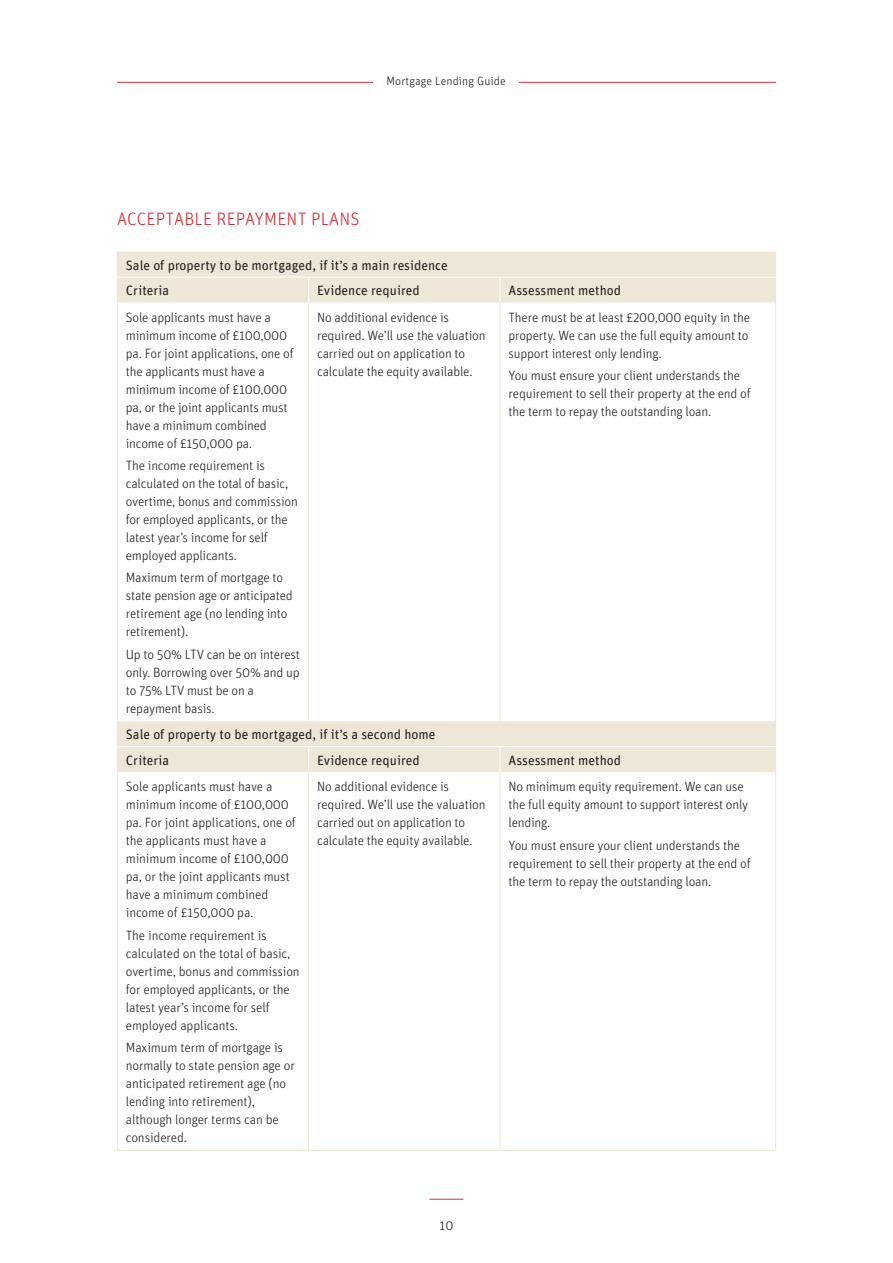
<style>
.page{position:relative;width:893px;height:1263px;background:#fff}
.page>*{position:absolute;margin:0;border:0;box-sizing:border-box;transform-origin:0 0}
.Subheading_L2{font:300 18px "Unit Rounded Pro";letter-spacing:.01em;color:#d73039}
.table_text{font:300 13.5px/18px "Unit Rounded Pro";letter-spacing:-.015em;color:#231f20}
.Body_copy{font:13.5px "Unit Rounded Pro";color:#231f20}
.t1{font:300 12px "Unit Rounded Pro";letter-spacing:.01em;color:#231f20}
</style>
<div class="page">
<hr style="left:117px;top:82px;width:659px;height:1px;background:#d73039">
<div style="left:374px;top:77px;width:145px;height:9px;background:#fff"></div>
<hr style="left:429px;top:1199px;width:34px;height:1px;background:#d73039">
<div style="left:118px;top:252px;width:657px;height:51px;background:#eee7d8"></div>
<svg style="left:118px;top:303px;width:657px;height:847px"></svg>
<svg style="left:308px;top:278px;width:1px;height:25px"></svg>
<svg style="left:500px;top:278px;width:1px;height:25px"></svg>
<svg style="left:308px;top:747px;width:1px;height:25px"></svg>
<svg style="left:500px;top:747px;width:1px;height:25px"></svg>
<hr style="left:117px;top:303px;width:1px;height:418px;background:#eee7d8">
<hr style="left:308px;top:303px;width:1px;height:418px;background:#eee7d8">
<hr style="left:500px;top:303px;width:1px;height:418px;background:#eee7d8">
<hr style="left:775px;top:303px;width:1px;height:418px;background:#eee7d8">
<hr style="left:117px;top:772px;width:1px;height:378px;background:#eee7d8">
<hr style="left:308px;top:772px;width:1px;height:378px;background:#eee7d8">
<hr style="left:500px;top:772px;width:1px;height:378px;background:#eee7d8">
<hr style="left:775px;top:772px;width:1px;height:378px;background:#eee7d8">
<hr style="left:117px;top:1150px;width:192px;height:1px;background:#eee7d8">
<hr style="left:309px;top:1150px;width:191px;height:1px;background:#eee7d8">
<hr style="left:500px;top:1150px;width:276px;height:1px;background:#eee7d8">
<svg style="left:117px;top:252px;width:1px;height:51px"></svg>
<svg style="left:775px;top:252px;width:1px;height:51px"></svg>
<svg style="left:117px;top:721px;width:1px;height:51px"></svg>
<svg style="left:775px;top:721px;width:1px;height:51px"></svg>
<hr style="left:117px;top:277px;width:192px;height:1px;background:#fff">
<hr style="left:309px;top:277px;width:191px;height:1px;background:#fff">
<hr style="left:500px;top:277px;width:276px;height:1px;background:#fff">
<hr style="left:117px;top:746px;width:192px;height:1px;background:#fff">
<hr style="left:309px;top:746px;width:191px;height:1px;background:#fff">
<hr style="left:500px;top:746px;width:276px;height:1px;background:#fff">
<p class="t1" style="left:387px;top:73px;width:121px">Mortgage Lending Guide</p>
<p class="Subheading_L2" style="left:117px;top:207px;width:244px">ACCEPTABLE REPAYMENT PLANS</p>
<p class="Body_copy" style="left:126px;top:256px;width:323px">Sale of property to be mortgaged, if it’s a main residence</p>
<p class="Body_copy" style="left:126px;top:281px;width:45px">Criteria</p>
<p class="Body_copy" style="left:317px;top:281px;width:104px">Evidence required</p>
<p class="Body_copy" style="left:508px;top:281px;width:114px">Assessment method</p>
<p class="table_text" style="left:126px;top:308px;width:169px">Sole applicants must have a minimum income of £100,000 pa. For joint applications, one of the applicants must have a minimum income of £100,000 pa, or the joint applicants must have a minimum combined income of £150,000 pa.</p>
<p class="table_text" style="left:126px;top:456px;width:174px">The income requirement is calculated on the total of basic, overtime, bonus and commission for employed applicants, or the latest year’s income for self employed applicants.</p>
<p class="table_text" style="left:126px;top:568px;width:168px">Maximum term of mortgage to state pension age or anticipated retirement age (no lending into retirement).</p>
<p class="table_text" style="left:126px;top:645px;width:176px">Up to 50% LTV can be on interest only. Borrowing over 50% and up to 75% LTV must be on a repayment basis.</p>
<p class="table_text" style="left:317px;top:308px;width:170px">No additional evidence is required. We’ll use the valuation carried out on application to calculate the equity available.</p>
<p class="table_text" style="left:508px;top:308px;width:243px;text-align:justify">There must be at least £200,000 equity in the property. We can use the full equity amount to support interest only lending.</p>
<p class="table_text" style="left:508px;top:366px;width:244px">You must ensure your client understands the requirement to sell their property at the end of the term to repay the outstanding loan.</p>
<p class="Body_copy" style="left:126px;top:725px;width:311px">Sale of property to be mortgaged, if it’s a second home</p>
<p class="Body_copy" style="left:126px;top:751px;width:45px">Criteria</p>
<p class="Body_copy" style="left:317px;top:751px;width:104px">Evidence required</p>
<p class="Body_copy" style="left:508px;top:751px;width:114px">Assessment method</p>
<p class="table_text" style="left:126px;top:777px;width:172px">Sole applicants must have a minimum income of £100,000 pa. For joint applications, one of the applicants must have a minimum income of £100,000 pa, or the joint applicants must have a minimum combined income of £150,000 pa.</p>
<p class="table_text" style="left:126px;top:926px;width:175px">The income requirement is calculated on the total of basic, overtime, bonus and commission for employed applicants, or the latest year’s income for self employed applicants.</p>
<p class="table_text" style="left:126px;top:1038px;width:171px">Maximum term of mortgage is normally to state pension age or anticipated retirement age (no lending into retirement), although longer terms can be considered.</p>
<p class="table_text" style="left:317px;top:777px;width:170px">No additional evidence is required. We’ll use the valuation carried out on application to calculate the equity available.</p>
<p class="table_text" style="left:508px;top:777px;width:241px">No minimum equity requirement. We can use the full equity amount to support interest only lending.</p>
<p class="table_text" style="left:508px;top:836px;width:244px">You must ensure your client understands the requirement to sell their property at the end of the term to repay the outstanding loan.</p>
<p class="table_text" style="left:439px;top:1216px;width:15px">10</p>
</div>
